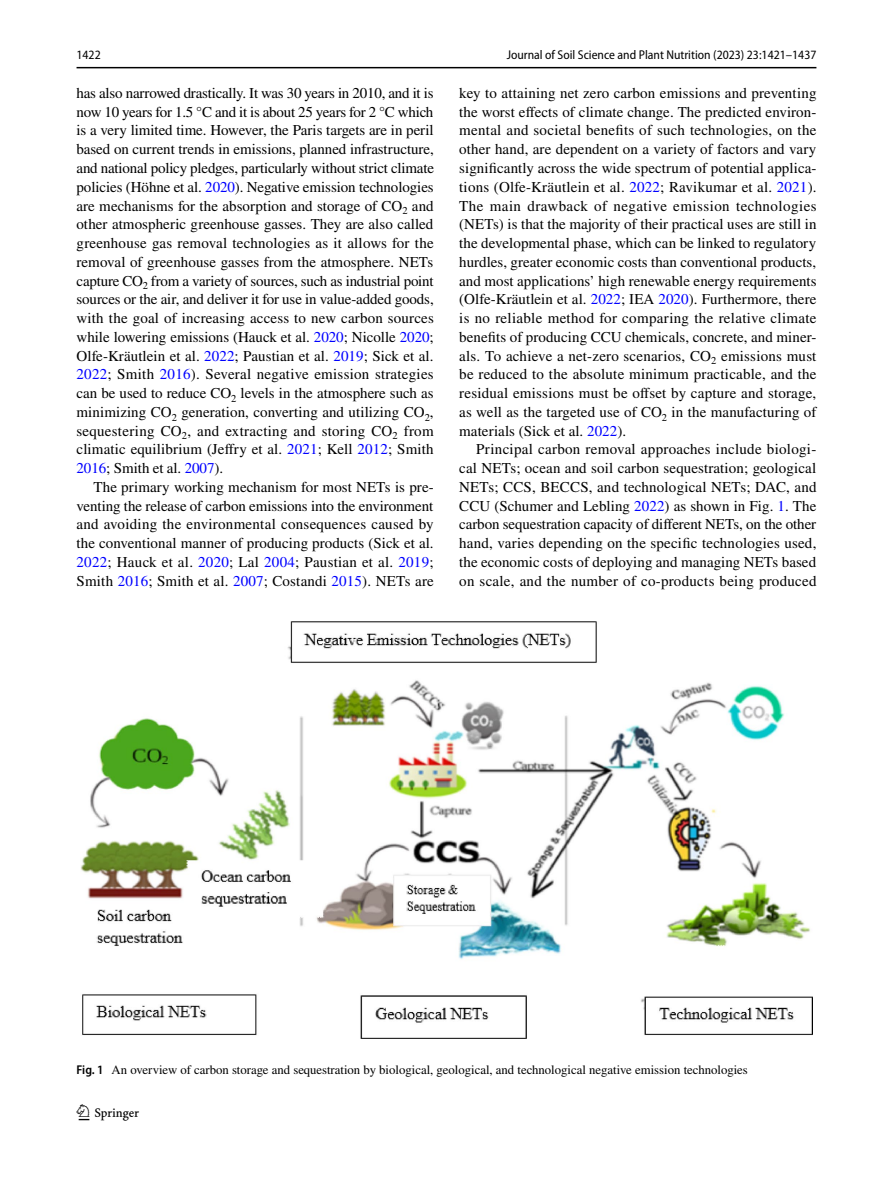
<style>
.page{position:relative;width:893px;height:1187px;background:#fff}
.page>*{position:absolute;margin:0;border:0;box-sizing:border-box;transform-origin:0 0}
.t1{font:22.5px "Springnew Regular 2";color:#000}
.t2{font:15px/18.8px "STIX";letter-spacing:.01em;color:#000;text-align:justify}
.t3{font:12.75px "STIX";color:#000}
.t4{font:semi-condensed 12.75px "Myriad Pro";color:#000}
.s1{color:#00f}
.s2{font-family:"Myriad Pro";font-weight:600;font-stretch:semi-condensed}
</style>
<div class="page">
<hr style="left:77px;top:67px;width:739px;height:1px;background:#000">
<img style="left:81px;top:621px;width:731px;height:417px">
<p class="t4" style="left:77px;top:48px;width:26px">1422</p>
<p class="t4" style="left:507px;top:48px;width:311px">Journal of Soil Science and Plant Nutrition (2023) 23:1421–1437</p>
<p class="t2" style="left:77px;top:84px;width:359px">has also narrowed drastically. It was 30 years in 2010, and it is now 10 years for 1.5 °C and it is about 25 years for 2 °C which is a very limited time. However, the Paris targets are in peril based on current trends in emissions, planned infrastructure, and national policy pledges, particularly without strict climate policies (Höhne et al. <span class="s1">2020</span>). Negative emission technologies are mechanisms for the absorption and storage of CO<sub>2</sub> and other atmospheric greenhouse gasses. They are also called greenhouse gas removal technologies as it allows for the removal of greenhouse gasses from the atmosphere. NETs capture CO<sub>2</sub> from a variety of sources, such as industrial point sources or the air, and deliver it for use in value-added goods, with the goal of increasing access to new carbon sources while lowering emissions (Hauck et al. <span class="s1">2020</span>; Nicolle <span class="s1">2020</span>; Olfe-Kräutlein et al. <span class="s1">2022</span>; Paustian et al. <span class="s1">2019</span>; Sick et al.<br><span class="s1">2022</span>; Smith <span class="s1">2016</span>). Several negative emission strategies can be used to reduce CO<sub>2</sub> levels in the atmosphere such as minimizing CO<sub>2</sub> generation, converting and utilizing CO<sub>2</sub>, sequestering CO<sub>2</sub>, and extracting and storing CO<sub>2</sub> from climatic equilibrium (Jeffry et al. <span class="s1">2021</span>; Kell <span class="s1">2012</span>; Smith <span class="s1">2016</span>; Smith et al. <span class="s1">2007</span>).</p>
<p class="t2" style="left:77px;top:478px;width:359px;text-indent:17px">The primary working mechanism for most NETs is pre&shy;venting the release of carbon emissions into the environment and avoiding the environmental consequences caused by the conventional manner of producing products (Sick et al.<br><span class="s1">2022</span>; Hauck et al. <span class="s1">2020</span>; Lal <span class="s1">2004</span>; Paustian et al. <span class="s1">2019</span>; Smith <span class="s1">2016</span>; Smith et al. <span class="s1">2007</span>; Costandi <span class="s1">2015</span>). NETs are</p>
<p class="t2" style="left:459px;top:84px;width:359px">key to attaining net zero carbon emissions and preventing the worst effects of climate change. The predicted environ&shy;mental and societal benefits of such technologies, on the other hand, are dependent on a variety of factors and vary significantly across the wide spectrum of potential applica&shy;tions (Olfe-Kräutlein et al. <span class="s1">2022</span>; Ravikumar et al. <span class="s1">2021</span>).<br>The main drawback of negative emission technologies (NETs) is that the majority of their practical uses are still in the developmental phase, which can be linked to regulatory hurdles, greater economic costs than conventional products, and most applications’ high renewable energy requirements (Olfe-Kräutlein et al. <span class="s1">2022</span>; IEA <span class="s1">2020</span>). Furthermore, there is no reliable method for comparing the relative climate benefits of producing CCU chemicals, concrete, and miner&shy;als. To achieve a net-zero scenarios, CO<sub>2</sub> emissions must be reduced to the absolute minimum practicable, and the residual emissions must be offset by capture and storage, as well as the targeted use of CO<sub>2</sub> in the manufacturing of materials (Sick et al. <span class="s1">2022</span>).</p>
<p class="t2" style="left:459px;top:441px;width:359px;text-indent:17px">Principal carbon removal approaches include biologi&shy;cal NETs; ocean and soil carbon sequestration; geological NETs; CCS, BECCS, and technological NETs; DAC, and CCU (Schumer and Lebling <span class="s1">2022</span>) as shown in Fig. <span class="s1">1</span>. The carbon sequestration capacity of different NETs, on the other hand, varies depending on the specific technologies used, the economic costs of deploying and managing NETs based on scale, and the number of co-products being produced</p>
<p class="t3" style="left:77px;top:1060px;width:673px"><span class="s2">Fig. 1</span> An overview of carbon storage and sequestration by biological, geological, and technological negative emission technologies</p>
<h1 class="t1" style="left:79px;top:1104px;width:62px">1 3</h1>
</div>
